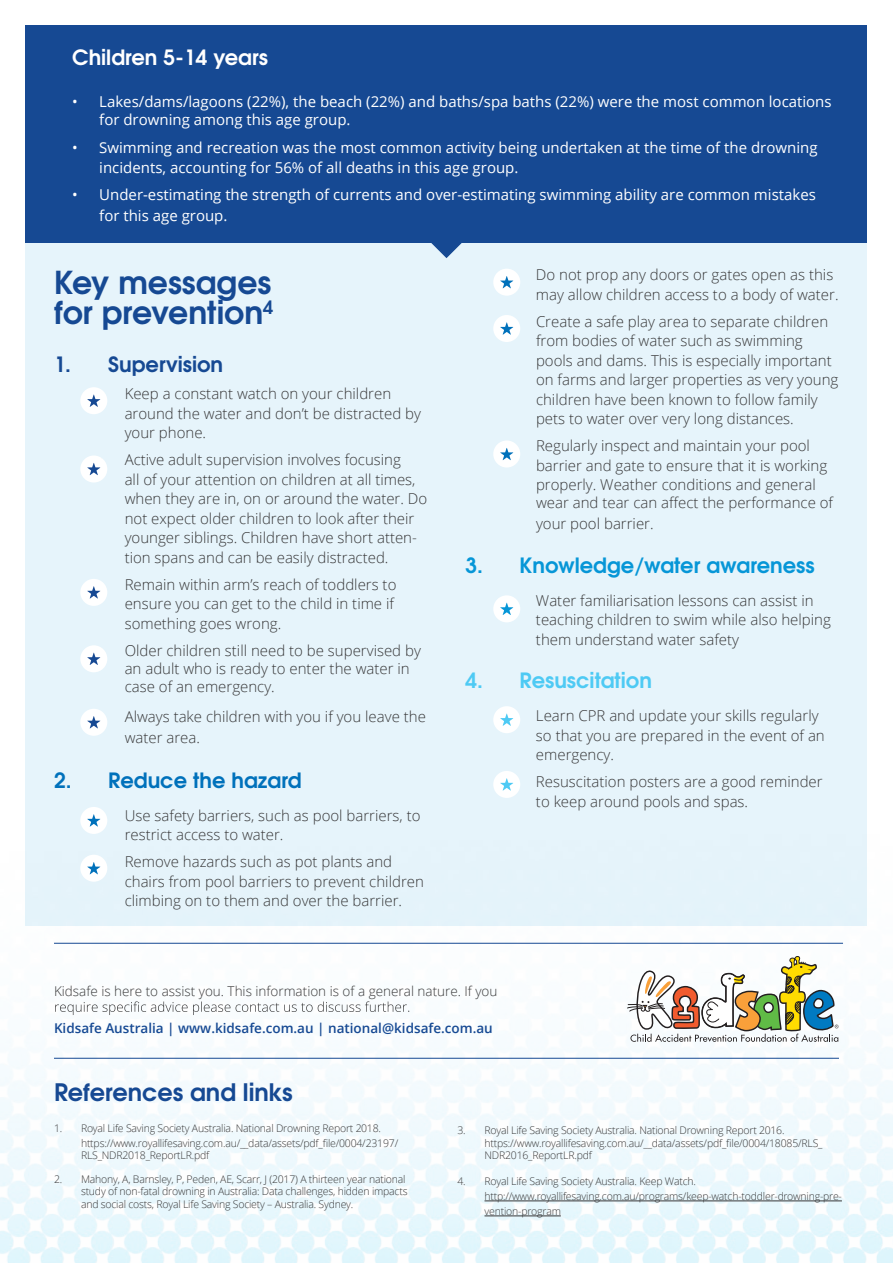
<style>
.page{position:relative;width:893px;height:1263px;background:#fff}
.page>*{position:absolute;margin:0;border:0;box-sizing:border-box;transform-origin:0 0}
.t1{font:700 31.5px/30px "Te X Gyre Adventor";color:#164993}
.t2{font:700 24px "Te X Gyre Adventor";color:#164993}
.t3{font:700 21px "Te X Gyre Adventor";color:#0696d7}
.t4{font:700 21px "Te X Gyre Adventor";color:#0071bb}
.t5{font:700 21px "Te X Gyre Adventor";color:#fff}
.t6{font:700 21px "Te X Gyre Adventor";color:#4ecaf4}
.t7{font:700 21px "Te X Gyre Adventor";color:#164993}
.t8{font:300 15px/19.5px "Open Sans";color:#383839}
.t9{font:15px/18px "Open Sans";color:#fff}
.t10{font:300 13.5px "Open Sans";color:#383839}
.t11{font:600 13.5px "Open Sans";color:#164993}
.t12{font:300 10.5px/12.6px "Open Sans";letter-spacing:-.02em;color:#383839}
</style>
<div class="page">
<img style="left:0;top:673px;width:893px;height:590px">
<div style="left:26px;top:234px;width:841px;height:691px;background:#e6f4fb"></div>
<hr style="left:484px;top:1200px;width:358px;height:1px;background:#383839">
<hr style="left:484px;top:1215px;width:77px;height:1px;background:#383839">
<svg style="left:627px;top:956px;width:211px;height:90px"></svg>
<svg style="left:55px;top:1001px;width:354px;height:14px"></svg>
<hr style="left:54px;top:943px;width:789px;height:1px;background:#164993">
<hr style="left:54px;top:1058px;width:785px;height:1px;background:#164993">
<div style="left:80px;top:387px;width:27px;height:27px;background:#fff;border-radius:50%"></div>
<svg style="left:87px;top:395px;width:13px;height:12px"></svg>
<div style="left:80px;top:455px;width:27px;height:27px;background:#fff;border-radius:50%"></div>
<svg style="left:87px;top:463px;width:13px;height:12px"></svg>
<div style="left:80px;top:579px;width:27px;height:27px;background:#fff;border-radius:50%"></div>
<svg style="left:87px;top:586px;width:13px;height:12px"></svg>
<div style="left:80px;top:645px;width:27px;height:27px;background:#fff;border-radius:50%"></div>
<svg style="left:87px;top:653px;width:13px;height:12px"></svg>
<div style="left:80px;top:709px;width:27px;height:27px;background:#fff;border-radius:50%"></div>
<svg style="left:87px;top:716px;width:13px;height:12px"></svg>
<div style="left:80px;top:807px;width:27px;height:27px;background:#fff;border-radius:50%"></div>
<svg style="left:87px;top:814px;width:13px;height:12px"></svg>
<div style="left:80px;top:855px;width:27px;height:27px;background:#fff;border-radius:50%"></div>
<svg style="left:87px;top:862px;width:13px;height:12px"></svg>
<div style="left:26px;top:26px;width:841px;height:217px;background:#164993"></div>
<svg style="left:431px;top:243px;width:31px;height:15px"></svg>
<div style="left:493px;top:269px;width:27px;height:27px;background:#fff;border-radius:50%"></div>
<svg style="left:500px;top:276px;width:13px;height:12px"></svg>
<div style="left:493px;top:315px;width:27px;height:27px;background:#fff;border-radius:50%"></div>
<svg style="left:500px;top:322px;width:13px;height:13px"></svg>
<div style="left:493px;top:440px;width:27px;height:27px;background:#fff;border-radius:50%"></div>
<svg style="left:500px;top:448px;width:13px;height:12px"></svg>
<div style="left:493px;top:595px;width:27px;height:27px;background:#fff;border-radius:50%"></div>
<svg style="left:500px;top:603px;width:13px;height:12px"></svg>
<div style="left:493px;top:706px;width:27px;height:27px;background:#fff;border-radius:50%"></div>
<svg style="left:500px;top:713px;width:13px;height:13px"></svg>
<div style="left:493px;top:771px;width:27px;height:27px;background:#fff;border-radius:50%"></div>
<svg style="left:500px;top:778px;width:13px;height:12px"></svg>
<h3 class="t5" style="left:72px;top:39px;width:197px">Children 5-14 years</h3>
<p class="t9" style="left:99px;top:92px;width:734px;text-indent:-27px">• Lakes/dams/lagoons (22%), the beach (22%) and baths/spa baths (22%) were the most common locations for drowning among this age group.</p>
<p class="t9" style="left:99px;top:138px;width:720px;line-height:19.5px;text-indent:-27px">• Swimming and recreation was the most common activity being undertaken at the time of the drowning incidents, accounting for 56% of all deaths in this age group.</p>
<p class="t9" style="left:99px;top:183px;width:718px;line-height:21px;text-indent:-27px">• Under-estimating the strength of currents and over-estimating swimming ability are common mistakes for this age group.</p>
<h1 class="t1" style="left:54px;top:265px;width:221px">Key messages for prevention<sup>4</sup></h1>
<h3 class="t7" style="left:54px;top:346px;width:170px">1. Supervision</h3>
<p class="t8" style="left:125px;top:384px;width:298px;text-indent:-27px">• Keep a constant watch on your children around the water and don’t be distracted by your phone.</p>
<p class="t8" style="left:125px;top:450px;width:304px;text-indent:-27px">• Active adult supervision involves focusing<br>all of your attention on children at all times, when they are in, on or around the water. Do not expect older children to look after their younger siblings. Children have short atten&shy;tion spans and can be easily distracted.</p>
<p class="t8" style="left:125px;top:574px;width:273px;text-indent:-27px">• Remain within arm’s reach of toddlers to ensure you can get to the child in time if something goes wrong.</p>
<p class="t8" style="left:125px;top:641px;width:298px;line-height:18px;text-indent:-27px">• Older children still need to be supervised by an adult who is ready to enter the water in case of an emergency.</p>
<p class="t8" style="left:125px;top:705px;width:303px;line-height:21px;text-indent:-27px">• Always take children with you if you leave the water area.</p>
<h3 class="t4" style="left:54px;top:762px;width:249px">2. Reduce the hazard</h3>
<p class="t8" style="left:125px;top:805px;width:297px;text-indent:-27px">• Use safety barriers, such as pool barriers, to restrict access to water.</p>
<p class="t8" style="left:125px;top:852px;width:301px;text-indent:-27px">• Remove hazards such as pot plants and chairs from pool barriers to prevent children climbing on to them and over the barrier.</p>
<p class="t8" style="left:536px;top:265px;width:304px;text-indent:-27px">• Do not prop any doors or gates open as this may allow children access to a body of water.</p>
<p class="t8" style="left:536px;top:311px;width:304px;text-indent:-27px">• Create a safe play area to separate children from bodies of water such as swimming pools and dams. This is especially important on farms and larger properties as very young children have been known to follow family pets to water over very long distances.</p>
<p class="t8" style="left:536px;top:436px;width:293px;text-indent:-27px">• Regularly inspect and maintain your pool barrier and gate to ensure that it is working properly. Weather conditions and general</p>
<p class="t8" style="left:536px;top:492px;width:299px;line-height:21px">wear and tear can affect the performance of your pool barrier.</p>
<h3 class="t3" style="left:465px;top:547px;width:351px">3. Knowledge/water awareness</h3>
<p class="t8" style="left:536px;top:590px;width:296px;text-indent:-27px">• Water familiarisation lessons can assist in teaching children to swim while also helping them understand water safety</p>
<h3 class="t6" style="left:465px;top:662px;width:188px">4. Resuscitation</h3>
<p class="t8" style="left:536px;top:706px;width:290px;text-indent:-27px">• Learn CPR and update your skills regularly so that you are prepared in the event of an emergency.</p>
<p class="t8" style="left:536px;top:772px;width:288px;text-indent:-27px">• Resuscitation posters are a good reminder to keep around pools and spas.</p>
<p class="t10" style="left:54px;top:981px;width:445px">Kidsafe is here to assist you. This information is of a general nature. If you</p>
<p class="t11" style="left:54px;top:1018px;width:440px">Kidsafe Australia | www.kidsafe.com.au | national@kidsafe.com.au</p>
<h2 class="t2" style="left:54px;top:1071px;width:240px">References and links</h2>
<p class="t12" style="left:54px;top:1121px;width:328px">1. Royal Life Saving Society Australia. National Drowning Report 2018.</p>
<p class="t12" style="left:457px;top:1124px;width:329px">3. Royal Life Saving Society Australia. National Drowning Report 2016.</p>
<p class="t12" style="left:81px;top:1136px;width:319px">https://www.royallifesaving.com.au/__data/assets/pdf_file/0004/23197/<br>RLS_NDR2018_ReportLR.pdf</p>
<p class="t12" style="left:484px;top:1136px;width:340px">https://www.royallifesaving.com.au/__data/assets/pdf_file/0004/18085/RLS_<br>NDR2016_ReportLR.pdf</p>
<p class="t12" style="left:81px;top:1172px;width:328px;text-indent:-27px">2. Mahony, A, Barnsley, P, Peden, AE, Scarr, J (2017) A thirteen year national study of non-fatal drowning in Australia: Data challenges, hidden impacts and social costs, Royal Life Saving Society – Australia. Sydney.</p>
<p class="t12" style="left:484px;top:1173px;width:359px;line-height:15px;text-indent:-27px">4. Royal Life Saving Society Australia. Keep Watch. http://www.royallifesaving.com.au/programs/keep-watch-toddler-drowning-pre&shy;vention-program</p>
</div>
